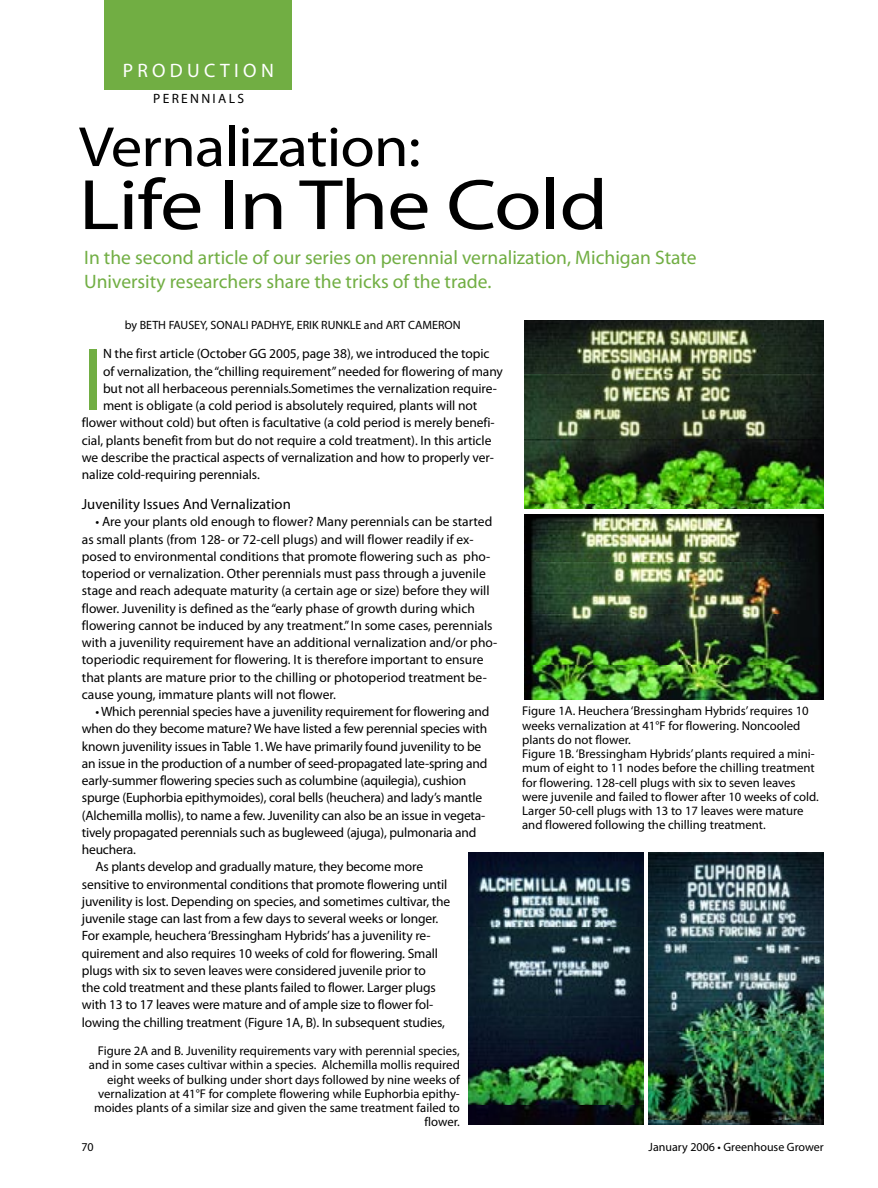
<style>
.page{position:relative;width:878px;height:1188px;background:#fff}
.page>*{position:absolute;margin:0;border:0;box-sizing:border-box;transform-origin:0 0}
.t1{font:90.3px "Myriad Pro";color:#71ae43}
.t2{font:72px "Myriad Pro";letter-spacing:-.015em;color:#000;scale:1.2 1}
.t3{font:57px "Myriad Pro";letter-spacing:-.015em;color:#000;scale:1.1 1}
.t4{font:19.5px/24px "Myriad Pro";color:#71ae43}
.t5{font:19.5px "Myriad Pro";color:#fff}
.t6{font:14.7px "Myriad Pro";color:#000}
.t7{font:13.5px/17.2px "Myriad Pro";letter-spacing:-.01em;color:#000}
.t8{font:12.75px/14.2px "Myriad Pro";color:#000}
.t9{font:12px "Myriad Pro";color:#000}
</style>
<div class="page">
<div style="left:105px;top:0;width:187px;height:90px;background:#71ae43"></div>
<img style="left:524px;top:320px;width:299px;height:189px">
<img style="left:524px;top:514px;width:299px;height:185px">
<img style="left:468px;top:853px;width:175px;height:272px">
<img style="left:648px;top:853px;width:175px;height:272px">
<h3 class="t5" style="left:123px;top:59px;width:16px">production</h3>
<p class="t7" style="left:153px;top:90px;width:10px">perennials</p>
<h3 class="t3" style="left:79px;top:112px;width:312px">Vernalization:</h3>
<h2 class="t2" style="left:79px;top:160px;width:442px">Life In The Cold</h2>
<h3 class="t4" style="left:84px;top:245px;width:614px">In the second article of our series on perennial vernalization, Michigan State<br>University researchers share the tricks of the trade.</h3>
<p class="t9" style="left:125px;top:318px;width:337px">by BETH FAUSEY, SONALI PADHYE, ERIK RUNKLE and ART CAMERON</p>
<h1 class="t1" style="left:82px;top:324px;width:23px">I</h1>
<p class="t7" style="left:103px;top:345px;width:388px">N the first article (October GG 2005, page 38), we introduced the topic</p>
<p class="t7" style="left:103px;top:362px;width:401px">of vernalization, the “chilling requirement” needed for flowering of many</p>
<p class="t7" style="left:103px;top:379px;width:395px">but not all herbaceous perennials.Sometimes the vernalization require-</p>
<p class="t7" style="left:103px;top:397px;width:376px">ment is obligate (a cold period is absolutely required, plants will not</p>
<p class="t7" style="left:82px;top:414px;width:414px">flower without cold) but often is facultative (a cold period is merely benefi-</p>
<p class="t7" style="left:82px;top:431px;width:411px">cial, plants benefit from but do not require a cold treatment). In this article</p>
<p class="t7" style="left:82px;top:448px;width:413px">we describe the practical aspects of vernalization and how to properly ver-</p>
<p class="t7" style="left:82px;top:466px;width:179px">nalize cold-requiring perennials.</p>
<p class="t6" style="left:82px;top:495px;width:210px">Juvenility Issues And Vernalization</p>
<p class="t7" style="left:82px;top:513px;width:417px;text-indent:14px">• Are your plants old enough to flower? Many perennials can be started as small plants (from 128- or 72-cell plugs) and will flower readily if ex&shy;posed to environmental conditions that promote flowering such as pho&shy;toperiod or vernalization. Other perennials must pass through a juvenile stage and reach adequate maturity (a certain age or size) before they will flower. Juvenility is defined as the “early phase of growth during which flowering cannot be induced by any treatment.” In some cases, perennials with a juvenility requirement have an additional vernalization and/or pho&shy;toperiodic requirement for flowering. It is therefore important to ensure that plants are mature prior to the chilling or photoperiod treatment be&shy;cause young, immature plants will not flower.</p>
<p class="t7" style="left:95px;top:703px;width:395px">• Which perennial species have a juvenility requirement for flowering and</p>
<p class="t7" style="left:82px;top:720px;width:407px">when do they become mature? We have listed a few perennial species with</p>
<p class="t7" style="left:82px;top:737px;width:401px">known juvenility issues in Table 1. We have primarily found juvenility to be</p>
<p class="t7" style="left:82px;top:754px;width:407px">an issue in the production of a number of seed-propagated late-spring and</p>
<p class="t7" style="left:82px;top:772px;width:386px">early-summer flowering species such as columbine (aquilegia), cushion</p>
<p class="t7" style="left:82px;top:789px;width:402px">spurge (Euphorbia epithymoides), coral bells (heuchera) and lady’s mantle</p>
<p class="t7" style="left:82px;top:806px;width:405px">(Alchemilla mollis), to name a few. Juvenility can also be an issue in vegeta-</p>
<p class="t7" style="left:82px;top:823px;width:396px">tively propagated perennials such as bugleweed (ajuga), pulmonaria and</p>
<p class="t7" style="left:82px;top:841px;width:56px">heuchera.</p>
<p class="t7" style="left:95px;top:858px;width:329px">As plants develop and gradually mature, they become more</p>
<p class="t7" style="left:82px;top:875px;width:367px">sensitive to environmental conditions that promote flowering until</p>
<p class="t7" style="left:82px;top:892px;width:370px">juvenility is lost. Depending on species, and sometimes cultivar, the</p>
<p class="t7" style="left:82px;top:910px;width:358px">juvenile stage can last from a few days to several weeks or longer.</p>
<p class="t7" style="left:82px;top:927px;width:350px">For example, heuchera ‘Bressingham Hybrids’ has a juvenility re-</p>
<p class="t7" style="left:82px;top:944px;width:357px">quirement and also requires 10 weeks of cold for flowering. Small</p>
<p class="t7" style="left:82px;top:961px;width:345px">plugs with six to seven leaves were considered juvenile prior to</p>
<p class="t7" style="left:82px;top:979px;width:355px">the cold treatment and these plants failed to flower. Larger plugs</p>
<p class="t7" style="left:82px;top:996px;width:353px">with 13 to 17 leaves were mature and of ample size to flower fol-</p>
<p class="t7" style="left:82px;top:1013px;width:364px">lowing the chilling treatment (Figure 1A, B). In subsequent studies,</p>
<p class="t8" style="left:522px;top:704px;width:298px">Figure 1A. Heuchera ‘Bressingham Hybrids’ requires 10 weeks vernalization at 41°F for flowering. Noncooled plants do not flower.<br>Figure 1B. ‘Bressingham Hybrids’ plants required a mini&shy;mum of eight to 11 nodes before the chilling treatment for flowering. 128-cell plugs with six to seven leaves were juvenile and failed to flower after 10 weeks of cold.<br>Larger 50-cell plugs with 13 to 17 leaves were mature and flowered following the chilling treatment.</p>
<p class="t8" style="left:89px;top:1043px;width:372px;text-align:right">Figure 2A and B. Juvenility requirements vary with perennial species, and in some cases cultivar within a species. Alchemilla mollis required eight weeks of bulking under short days followed by nine weeks of vernalization at 41°F for complete flowering while Euphorbia epithy&shy;moides plants of a similar size and given the same treatment failed to flower.</p>
<p class="t9" style="left:81px;top:1140px;width:14px">70</p>
<p class="t9" style="left:648px;top:1140px;width:176px">January 2006 • Greenhouse Grower</p>
</div>
